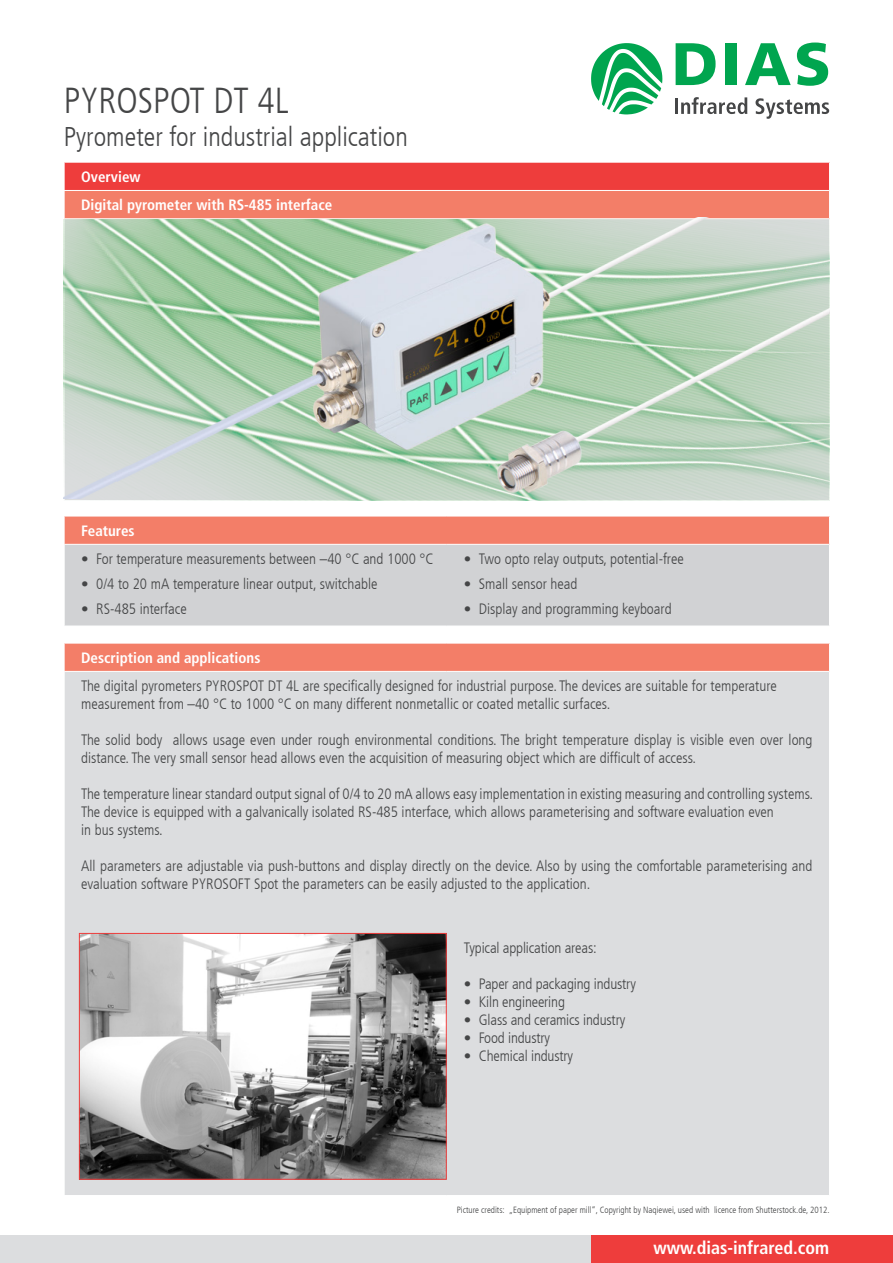
<style>
.page{position:relative;width:893px;height:1263px;background:#fff}
.page>*{position:absolute;margin:0;border:0;box-sizing:border-box;transform-origin:0 0}
.t1{font:300 condensed 36px "Frutiger LT Com";color:#454647}
.t2{font:300 condensed 27px "Frutiger LT Com";color:#454647}
.t3{font:700 condensed 18px "Frutiger LT Com";color:#fff}
.t4{font:300 condensed 15px/18px "Frutiger LT Com";color:#454647}
.Tabellenüberschrifte{font:700 condensed 15px "Frutiger LT Com";color:#fff}
.Bildunterschriften_u{font:700 condensed 15px "Frutiger LT Com";color:#fff}
.t5{font:300 condensed 9px "Frutiger LT Com";color:#454647}
</style>
<div class="page">
<svg style="left:591px;top:43px;width:71px;height:72px"></svg>
<hr style="left:675px;top:99px;width:3px;height:15px;background:#454647">
<svg style="left:681px;top:97px;width:66px;height:17px"></svg>
<svg style="left:755px;top:98px;width:74px;height:21px"></svg>
<svg style="left:676px;top:43px;width:40px;height:42px"></svg>
<div style="left:726px;top:43px;width:11px;height:42px;background:#00a54f"></div>
<svg style="left:745px;top:43px;width:46px;height:42px"></svg>
<svg style="left:797px;top:43px;width:31px;height:43px"></svg>
<div style="left:64px;top:162px;width:765px;height:28px;background:#ee3d3c"></div>
<div style="left:64px;top:190px;width:765px;height:29px;background:#f37e68"></div>
<hr style="left:64px;top:162px;width:766px;height:1px;background:#fff">
<hr style="left:64px;top:190px;width:766px;height:1px;background:#fff">
<svg style="left:64px;top:163px;width:1px;height:55px"></svg>
<div style="left:0;top:1236px;width:592px;height:27px;background:#dcdddf"></div>
<div style="left:591px;top:1236px;width:302px;height:27px;background:#ee3d3c"></div>
<div style="left:64px;top:516px;width:765px;height:28px;background:#f37e68"></div>
<div style="left:65px;top:545px;width:764px;height:81px;background:#d1d2d4"></div>
<hr style="left:64px;top:516px;width:383px;height:1px;background:#fff">
<svg style="left:64px;top:516px;width:1px;height:28px"></svg>
<hr style="left:447px;top:516px;width:383px;height:1px;background:#fff">
<div style="left:64px;top:643px;width:765px;height:28px;background:#f37e68"></div>
<div style="left:65px;top:672px;width:764px;height:523px;background:#dcdddf"></div>
<hr style="left:64px;top:643px;width:383px;height:1px;background:#fff">
<svg style="left:64px;top:643px;width:1px;height:28px"></svg>
<hr style="left:447px;top:643px;width:383px;height:1px;background:#fff">
<img style="left:81px;top:935px;width:364px;height:243px">
<div style="left:79px;top:933px;width:368px;height:247px;border:1px solid #ee3d3c"></div>
<img style="left:64px;top:218px;width:765px;height:281px">
<p class="t1" style="left:64px;top:80px;width:227px">PYROSPOT DT 4L</p>
<p class="t2" style="left:64px;top:121px;width:346px">Pyrometer for industrial application</p>
<p class="Tabellenüberschrifte" style="left:81px;top:168px;width:61px">Overview</p>
<p class="Tabellenüberschrifte" style="left:81px;top:196px;width:253px">Digital pyrometer with RS-485 interface</p>
<p class="Bildunterschriften_u" style="left:81px;top:522px;width:55px">Features</p>
<p class="t4" style="left:81px;top:550px;width:354px">• For temperature measurements between –40 °C and 1000 °C</p>
<p class="t4" style="left:81px;top:575px;width:298px">• 0/4 to 20 mA temperature linear output, switchable</p>
<p class="t4" style="left:81px;top:599px;width:107px">• RS-485 interface</p>
<p class="t4" style="left:464px;top:550px;width:222px">• Two opto relay outputs, potential-free</p>
<p class="t4" style="left:464px;top:575px;width:115px">• Small sensor head</p>
<p class="t4" style="left:464px;top:599px;width:209px">• Display and programming keyboard</p>
<p class="Bildunterschriften_u" style="left:81px;top:649px;width:181px">Description and applications</p>
<p class="t4" style="left:81px;top:677px;width:697px">The digital pyrometers PYROSPOT DT 4L are specifically designed for industrial purpose. The devices are suitable for temperature</p>
<p class="t4" style="left:81px;top:695px;width:531px">measurement from –40 °C to 1000 °C on many different nonmetallic or coated metallic surfaces.</p>
<p class="t4" style="left:81px;top:731px;width:733px">The solid body allows usage even under rough environmental conditions. The bright temperature display is visible even over long distance. The very small sensor head allows even the acquisition of measuring object which are difficult of access.</p>
<p class="t4" style="left:81px;top:785px;width:733px">The temperature linear standard output signal of 0/4 to 20 mA allows easy implementation in existing measuring and controlling systems.<br>The device is equipped with a galvanically isolated RS-485 interface, which allows parameterising and software evaluation even</p>
<p class="t4" style="left:81px;top:821px;width:83px">in bus systems.</p>
<p class="t4" style="left:81px;top:857px;width:733px">All parameters are adjustable via push-buttons and display directly on the device. Also by using the comfortable parameterising and evaluation software PYROSOFT Spot the parameters can be easily adjusted to the application.</p>
<p class="t4" style="left:464px;top:939px;width:134px">Typical application areas:</p>
<p class="t4" style="left:464px;top:975px;width:174px">• Paper and packaging industry</p>
<p class="t4" style="left:464px;top:993px;width:103px">• Kiln engineering</p>
<p class="t4" style="left:464px;top:1011px;width:163px">• Glass and ceramics industry</p>
<p class="t4" style="left:464px;top:1029px;width:88px">• Food industry</p>
<p class="t4" style="left:464px;top:1047px;width:111px">• Chemical industry</p>
<p class="t5" style="left:457px;top:1204px;width:374px">Picture credits: „Equipment of paper mill“, Copyright by Naqiewei, used with licence from Shutterstock.de, 2012.</p>
<p class="t3" style="left:653px;top:1236px;width:177px">www.dias-infrared.com</p>
</div>
